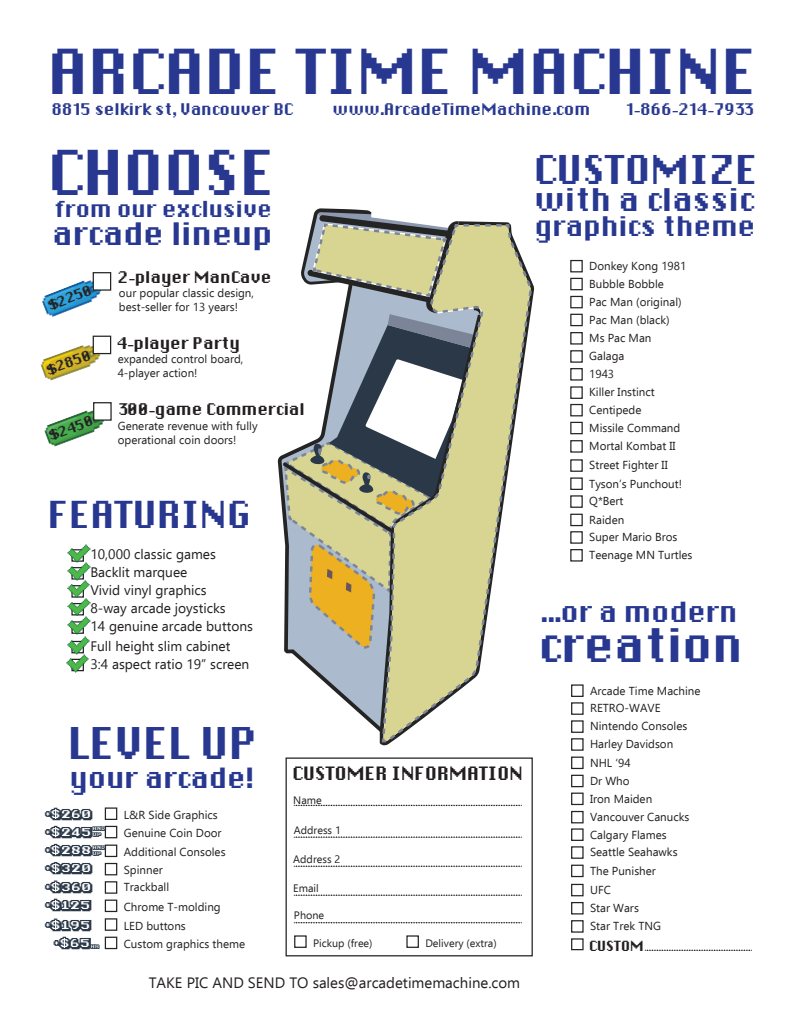
<style>
.page{position:relative;width:810px;height:1035px;background:#fff}
.page>*{position:absolute;margin:0;border:0;box-sizing:border-box;transform-origin:0 0}
.t1{font:700 44.62px "De Pixel";color:#283891}
.t2{font:700 44.5px "De Pixel";color:#283891}
.t3{font:700 33.38px "De Pixel";color:#283891}
.t4{font:700 31.5px "De Pixel";color:#283891}
.t5{font:700 28.62px "De Pixel";color:#283891}
.t6{font:700 26.75px "De Pixel";color:#283891}
.t7{font:700 22.5px "De Pixel";color:#283891}
.t8{font:700 22.25px "De Pixel";color:#283891}
.t9{font:700 20.12px "De Pixel";color:#283891}
.t10{font:700 20px "De Pixel";color:#283891}
.t11{font:700 19.5px "De Pixel";color:#283891}
.t12{font:700 15.88px "De Pixel";color:#283891}
.t13{font:15px "Ebrima";color:#231f20}
.t14{font:13.75px/17.9px "Ebrima";color:#231f20}
.t15{font:700 13.25px "De Pixel";color:#231f20}
.t16{font:11.62px/18.1px "Ebrima";color:#231f20}
.t17{font:700 11.62px "De Pixel";color:#283891}
.t18{font:700 11.62px "De Pixel";color:#231f20}
.t19{font:11.62px/18.2px "Karmatic Arcade";color:#2b3848;text-align:justify}
.t20{font:10.75px "Ebrima";color:#231f20}
.t21{font:700 10.12px "De Pixel";color:#231f20}
.t22{font:700 10px "De Pixel";color:#242424}
.t23{font:5px/5.9px "Karmatic Arcade";color:#2b3848}
</style>
<div class="page">
<svg style="left:277px;top:285px;width:258px;height:672px"></svg>
<svg style="left:512px;top:235px;width:21px;height:509px"></svg>
<svg style="left:280px;top:208px;width:232px;height:536px"></svg>
<svg style="left:46px;top:808px;width:11px;height:8px"></svg>
<svg style="left:46px;top:826px;width:11px;height:8px"></svg>
<svg style="left:46px;top:844px;width:11px;height:5px"></svg>
<svg style="left:46px;top:862px;width:11px;height:5px"></svg>
<svg style="left:46px;top:881px;width:11px;height:8px"></svg>
<svg style="left:46px;top:899px;width:11px;height:8px"></svg>
<svg style="left:46px;top:919px;width:11px;height:8px"></svg>
<svg style="left:55px;top:937px;width:11px;height:8px"></svg>
<img style="left:40px;top:338px;width:66px;height:43px">
<img style="left:42px;top:273px;width:60px;height:44px">
<img style="left:44px;top:410px;width:61px;height:37px">
<div style="left:570px;top:260px;width:13px;height:12px;border:1px solid #242424"></div>
<div style="left:570px;top:278px;width:13px;height:12px;border:1px solid #242424"></div>
<div style="left:570px;top:296px;width:13px;height:12px;border:1px solid #242424"></div>
<div style="left:570px;top:314px;width:13px;height:12px;border:1px solid #242424"></div>
<div style="left:570px;top:332px;width:13px;height:13px;border:1px solid #242424"></div>
<div style="left:93px;top:272px;width:18px;height:19px;background:#fff;border:1px solid #242424"></div>
<div style="left:93px;top:336px;width:18px;height:18px;background:#fff;border:1px solid #242424"></div>
<div style="left:93px;top:402px;width:19px;height:19px;background:#fff;border:1px solid #242424"></div>
<div style="left:105px;top:807px;width:12px;height:13px;border:1px solid #242424"></div>
<div style="left:105px;top:826px;width:12px;height:12px;border:1px solid #242424"></div>
<div style="left:105px;top:845px;width:12px;height:12px;border:1px solid #242424"></div>
<div style="left:105px;top:863px;width:12px;height:12px;border:1px solid #242424"></div>
<div style="left:105px;top:881px;width:12px;height:13px;border:1px solid #242424"></div>
<div style="left:105px;top:900px;width:12px;height:12px;border:1px solid #242424"></div>
<div style="left:105px;top:918px;width:12px;height:13px;border:1px solid #242424"></div>
<div style="left:294px;top:935px;width:13px;height:13px;border:1px solid #242424"></div>
<div style="left:406px;top:935px;width:13px;height:13px;border:1px solid #242424"></div>
<div style="left:105px;top:937px;width:12px;height:12px;border:1px solid #242424"></div>
<div style="left:570px;top:350px;width:13px;height:13px;border:1px solid #242424"></div>
<div style="left:570px;top:368px;width:13px;height:13px;border:1px solid #242424"></div>
<div style="left:570px;top:386px;width:13px;height:13px;border:1px solid #242424"></div>
<div style="left:570px;top:404px;width:13px;height:12px;border:1px solid #242424"></div>
<div style="left:570px;top:422px;width:13px;height:12px;border:1px solid #242424"></div>
<div style="left:570px;top:440px;width:13px;height:13px;border:1px solid #242424"></div>
<div style="left:570px;top:459px;width:13px;height:13px;border:1px solid #242424"></div>
<div style="left:570px;top:477px;width:13px;height:13px;border:1px solid #242424"></div>
<div style="left:571px;top:684px;width:13px;height:13px;border:1px solid #242424"></div>
<div style="left:571px;top:702px;width:13px;height:13px;border:1px solid #242424"></div>
<div style="left:571px;top:720px;width:13px;height:13px;border:1px solid #242424"></div>
<div style="left:571px;top:738px;width:13px;height:13px;border:1px solid #242424"></div>
<div style="left:571px;top:757px;width:13px;height:12px;border:1px solid #242424"></div>
<div style="left:571px;top:775px;width:13px;height:12px;border:1px solid #242424"></div>
<div style="left:571px;top:793px;width:13px;height:12px;border:1px solid #242424"></div>
<div style="left:571px;top:811px;width:13px;height:12px;border:1px solid #242424"></div>
<div style="left:571px;top:828px;width:13px;height:13px;border:1px solid #242424"></div>
<div style="left:571px;top:846px;width:13px;height:13px;border:1px solid #242424"></div>
<div style="left:571px;top:865px;width:13px;height:12px;border:1px solid #242424"></div>
<div style="left:571px;top:884px;width:13px;height:12px;border:1px solid #242424"></div>
<div style="left:571px;top:902px;width:13px;height:13px;border:1px solid #242424"></div>
<div style="left:571px;top:920px;width:13px;height:13px;border:1px solid #242424"></div>
<div style="left:571px;top:938px;width:13px;height:12px;border:1px solid #242424"></div>
<div style="left:570px;top:495px;width:13px;height:13px;border:1px solid #242424"></div>
<div style="left:570px;top:514px;width:13px;height:12px;border:1px solid #242424"></div>
<div style="left:570px;top:531px;width:13px;height:13px;border:1px solid #242424"></div>
<div style="left:570px;top:549px;width:13px;height:13px;border:1px solid #242424"></div>
<img style="left:67px;top:544px;width:24px;height:17px">
<img style="left:67px;top:561px;width:24px;height:17px">
<img style="left:67px;top:578px;width:23px;height:18px">
<img style="left:67px;top:596px;width:24px;height:19px">
<img style="left:67px;top:615px;width:24px;height:19px">
<img style="left:67px;top:634px;width:23px;height:18px">
<img style="left:66px;top:652px;width:23px;height:21px">
<svg style="left:645px;top:950px;width:107px;height:1px"></svg>
<svg style="left:294px;top:805px;width:228px;height:1px"></svg>
<svg style="left:294px;top:837px;width:228px;height:1px"></svg>
<svg style="left:294px;top:866px;width:228px;height:1px"></svg>
<svg style="left:294px;top:895px;width:228px;height:1px"></svg>
<svg style="left:294px;top:922px;width:228px;height:1px"></svg>
<div style="left:286px;top:758px;width:247px;height:198px;border:1px solid #231f20"></div>
<h1 class="t1" style="left:53px;top:53px;width:711px">ARCADE TIME MACHINE</h1>
<p class="t17" style="left:53px;top:105px;width:243px">8815 selkirk st, Vancouver BC</p>
<p class="t17" style="left:334px;top:105px;width:259px">www.ArcadeTimeMachine.com</p>
<p class="t17" style="left:627px;top:105px;width:129px">1-866-214-7933</p>
<h2 class="t2" style="left:53px;top:153px;width:229px">CHOOSE</h2>
<h3 class="t12" style="left:56px;top:202px;width:219px">from our exclusive</h3>
<h3 class="t8" style="left:55px;top:224px;width:222px">arcade lineup</h3>
<p class="t22" style="left:47px;top:302px;width:48px;rotate:-21deg">$2250</p>
<p class="t22" style="left:46px;top:366px;width:48px;rotate:-20deg">$2850</p>
<p class="t22" style="left:48px;top:432px;width:48px;rotate:-20deg">$2450</p>
<p class="t18" style="left:119px;top:272px;width:155px">2-player ManCave</p>
<p class="t16" style="left:119px;top:286px;width:137px;line-height:13.9px">our popular classic design, best-seller for 13 years!</p>
<p class="t18" style="left:118px;top:338px;width:125px">4-player Party</p>
<p class="t16" style="left:118px;top:352px;width:127px;line-height:13.9px">expanded control board,<br>4-player action!</p>
<p class="t18" style="left:119px;top:404px;width:188px">300-game Commercial</p>
<p class="t16" style="left:118px;top:419px;width:141px;line-height:13.9px">Generate revenue with fully operational coin doors!</p>
<h3 class="t6" style="left:50px;top:503px;width:205px">FEATURING</h3>
<p class="t14" style="left:90px;top:545px;width:137px">10,000 classic games<br>Backlit marquee<br>Vivid vinyl graphics<br>8-way arcade joysticks</p>
<p class="t14" style="left:90px;top:616px;width:164px;line-height:19.6px">14 genuine arcade buttons<br>Full height slim cabinet</p>
<p class="t14" style="left:90px;top:655px;width:160px">3:4 aspect ratio 19” screen</p>
<h3 class="t4" style="left:71px;top:730px;width:191px">LEVEL UP</h3>
<h3 class="t9" style="left:72px;top:769px;width:184px">your arcade!</h3>
<p class="t19" style="left:45px;top:805px;width:48px">-S260 -S245 -S288 -S320 -S360 -S125</p>
<p class="t19" style="left:45px;top:916px;width:47px;text-align:right">-S195 -S65</p>
<p class="t23" style="left:92px;top:826px;width:15px">AND<br>UP</p>
<p class="t23" style="left:92px;top:845px;width:15px">AND<br>UP</p>
<p class="t23" style="left:91px;top:944px;width:10px">HR</p>
<p class="t16" style="left:124px;top:805px;width:103px;line-height:18.5px">L&amp;R Side Graphics<br>Genuine Coin Door<br>Additional Consoles<br>Spinner</p>
<p class="t16" style="left:124px;top:877px;width:123px;line-height:18.9px">Trackball<br>Chrome T-molding<br>LED buttons<br>Custom graphics theme</p>
<p class="t15" style="left:294px;top:767px;width:232px">CUSTOMER INFORMATION</p>
<p class="t20" style="left:293px;top:792px;width:30px">Name</p>
<p class="t20" style="left:294px;top:822px;width:49px">Address 1</p>
<p class="t20" style="left:293px;top:852px;width:49px">Address 2</p>
<p class="t20" style="left:293px;top:881px;width:27px">Email</p>
<p class="t20" style="left:294px;top:907px;width:32px">Phone</p>
<p class="t20" style="left:313px;top:935px;width:61px">Pickup (free)</p>
<p class="t20" style="left:425px;top:935px;width:73px">Delivery (extra)</p>
<p class="t13" style="left:149px;top:971px;width:373px">TAKE PIC AND SEND TO sales@arcadetimemachine.com</p>
<h3 class="t5" style="left:537px;top:157px;width:225px">CUSTOMIZE</h3>
<h3 class="t7" style="left:537px;top:190px;width:221px">with a classic</h3>
<h3 class="t11" style="left:537px;top:217px;width:222px">graphics theme</h3>
<p class="t16" style="left:589px;top:257px;width:99px">Donkey Kong 1981<br>Bubble Bobble<br>Pac Man (original)<br>Pac Man (black)<br>Ms Pac Man</p>
<p class="t16" style="left:589px;top:347px;width:94px">Galaga<br>1943<br>Killer Instinct<br>Centipede<br>Missile Command<br>Mortal Kombat II<br>Street Fighter II<br>Tyson’s Punchout!</p>
<p class="t16" style="left:589px;top:492px;width:105px">Q*Bert<br>Raiden<br>Super Mario Bros<br>Teenage MN Turtles</p>
<h3 class="t10" style="left:542px;top:603px;width:199px">...or a modern</h3>
<h3 class="t3" style="left:542px;top:630px;width:206px">creation</h3>
<p class="t16" style="left:590px;top:681px;width:112px">Arcade Time Machine<br>RETRO-WAVE<br>Nintendo Consoles<br>Harley Davidson<br>NHL ‘94<br>Dr Who<br>Iron Maiden<br>Vancouver Canucks<br>Calgary Flames<br>Seattle Seahawks<br>The Punisher<br>UFC<br>Star Wars<br>Star Trek TNG</p>
<p class="t21" style="left:590px;top:941px;width:56px">CUSTOM</p>
</div>
